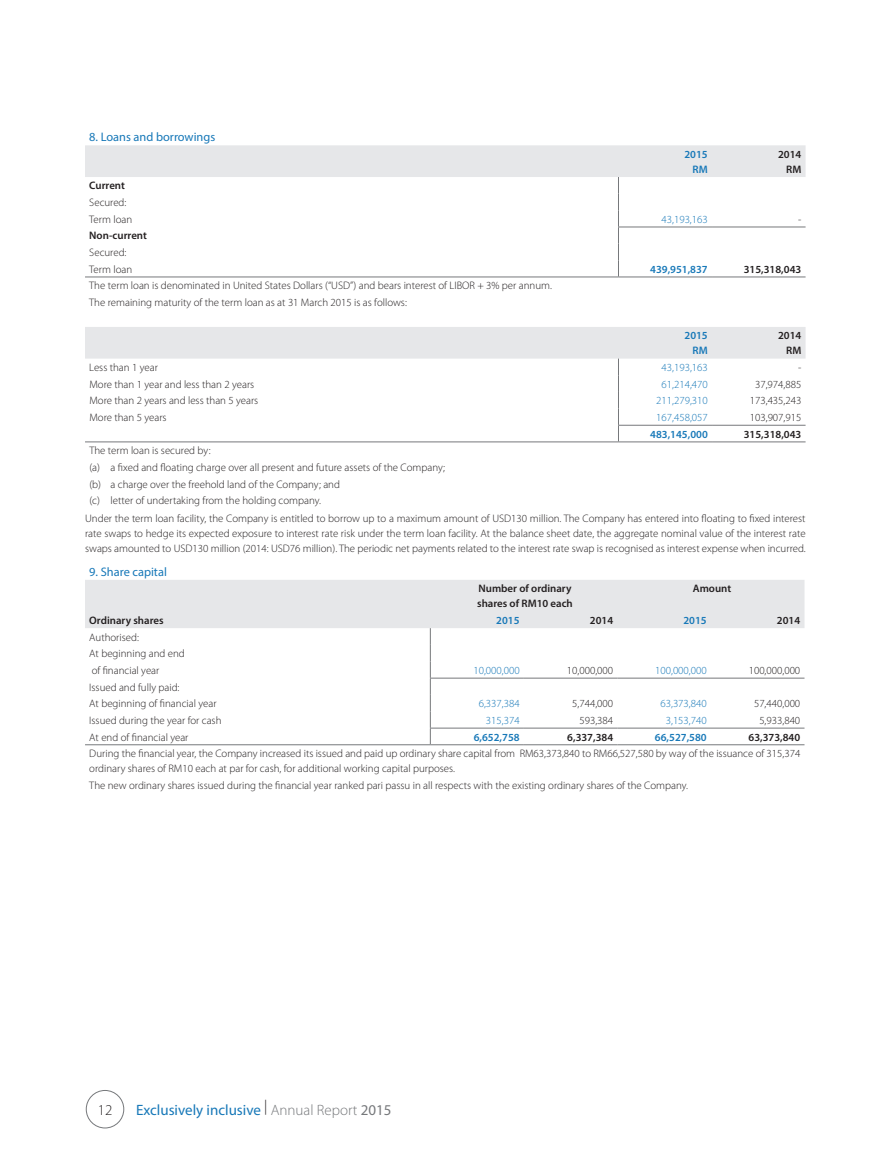
<style>
.page{position:relative;width:891px;height:1161px;background:#fff}
.page>*{position:absolute;margin:0;border:0;box-sizing:border-box;transform-origin:0 0}
.t1{font:15px "Myriad Pro";color:#1778b8}
.t2{font:300 15px "Myriad Pro";color:#231f20}
.t3{font:12.3px "Myriad Pro";color:#1778b8}
.t4{font:300 10.8px/16.6px "Myriad Pro";color:#231f20}
.t5{font:600 10.8px/15px "Myriad Pro";color:#231f20;text-align:right}
.t6{font:300 10.8px "Myriad Pro";color:#1778b8}
.t7{font:600 10.8px/15px "Myriad Pro";color:#1778b8;text-align:right}
.s1{font-weight:300;color:#76787b}
.s2{color:#76787b}
</style>
<div class="page">
<svg style="left:85px;top:145px;width:721px;height:214px"></svg>
<hr style="left:85px;top:277px;width:533px;height:1px;background:#76787b">
<hr style="left:618px;top:277px;width:94px;height:1px;background:#76787b">
<hr style="left:712px;top:277px;width:94px;height:1px;background:#76787b">
<hr style="left:85px;top:442px;width:533px;height:1px;background:#76787b">
<hr style="left:618px;top:442px;width:94px;height:1px;background:#76787b">
<hr style="left:712px;top:442px;width:94px;height:1px;background:#76787b">
<svg style="left:618px;top:177px;width:1px;height:100px"></svg>
<svg style="left:618px;top:359px;width:1px;height:83px"></svg>
<hr style="left:618px;top:227px;width:94px;height:1px;background:#76787b">
<hr style="left:712px;top:227px;width:94px;height:1px;background:#76787b">
<hr style="left:618px;top:425px;width:94px;height:1px;background:#76787b">
<hr style="left:712px;top:425px;width:94px;height:1px;background:#76787b">
<hr style="left:85px;top:744px;width:345px;height:1px;background:#76787b">
<hr style="left:430px;top:744px;width:94px;height:1px;background:#76787b">
<hr style="left:524px;top:744px;width:93px;height:1px;background:#76787b">
<hr style="left:617px;top:744px;width:94px;height:1px;background:#76787b">
<hr style="left:711px;top:744px;width:94px;height:1px;background:#76787b">
<svg style="left:85px;top:580px;width:720px;height:164px"></svg>
<hr style="left:430px;top:678px;width:94px;height:1px;background:#76787b">
<hr style="left:524px;top:678px;width:93px;height:1px;background:#76787b">
<hr style="left:617px;top:678px;width:94px;height:1px;background:#76787b">
<hr style="left:711px;top:678px;width:94px;height:1px;background:#76787b">
<hr style="left:430px;top:728px;width:94px;height:1px;background:#76787b">
<hr style="left:524px;top:728px;width:93px;height:1px;background:#76787b">
<hr style="left:617px;top:728px;width:94px;height:1px;background:#76787b">
<hr style="left:711px;top:728px;width:94px;height:1px;background:#76787b">
<div style="left:86px;top:1090px;width:38px;height:38px;border:1px solid #76787b;border-radius:50%"></div>
<p class="t3" style="left:89px;top:129px;width:128px">8. Loans and borrowings</p>
<p class="t5" style="left:89px;top:178px;width:37px">Current</p>
<p class="t4" style="left:89px;top:194px;width:45px">Secured:<br>Term loan</p>
<p class="t5" style="left:89px;top:228px;width:59px">Non-current</p>
<p class="t4" style="left:89px;top:244px;width:45px">Secured:<br>Term loan</p>
<p class="t4" style="left:89px;top:278px;width:464px">The term loan is denominated in United States Dollars (“USD”) and bears interest of LIBOR + 3% per annum.<br>The remaining maturity of the term loan as at 31 March 2015 is as follows:</p>
<p class="t7" style="left:684px;top:146px;width:25px">2015<br>RM</p>
<p class="t5" style="left:778px;top:146px;width:25px">2014<br>RM</p>
<p class="t6" style="left:662px;top:213px;width:48px">43,193,163</p>
<p class="t4" style="left:798px;top:211px;width:5px">-</p>
<p class="t7" style="left:650px;top:261px;width:59px">439,951,837</p>
<p class="t5" style="left:744px;top:261px;width:59px">315,318,043</p>
<p class="t7" style="left:685px;top:328px;width:25px">2015<br>RM</p>
<p class="t5" style="left:778px;top:328px;width:25px">2014<br>RM</p>
<p class="t4" style="left:89px;top:359px;width:70px">Less than 1 year</p>
<p class="t6" style="left:662px;top:361px;width:48px">43,193,163</p>
<p class="t4" style="left:798px;top:359px;width:5px">-</p>
<p class="t4" style="left:89px;top:376px;width:166px">More than 1 year and less than 2 years</p>
<p class="t6" style="left:662px;top:378px;width:48px">61,214,470</p>
<p class="t4" style="left:755px;top:376px;width:48px">37,974,885</p>
<p class="t4" style="left:89px;top:393px;width:171px">More than 2 years and less than 5 years</p>
<p class="t6" style="left:656px;top:395px;width:53px">211,279,310</p>
<p class="t4" style="left:750px;top:393px;width:53px">173,435,243</p>
<p class="t4" style="left:89px;top:409px;width:79px">More than 5 years</p>
<p class="t6" style="left:656px;top:411px;width:53px">167,458,057</p>
<p class="t4" style="left:750px;top:409px;width:53px">103,907,915</p>
<p class="t7" style="left:650px;top:426px;width:59px">483,145,000</p>
<p class="t5" style="left:744px;top:426px;width:59px">315,318,043</p>
<p class="t4" style="left:89px;top:443px;width:123px">The term loan is secured by:</p>
<p class="t4" style="left:89px;top:459px;width:357px">(a) a fixed and floating charge over all present and future assets of the Company;</p>
<p class="t4" style="left:89px;top:476px;width:252px">(b) a charge over the freehold land of the Company; and</p>
<p class="t4" style="left:89px;top:493px;width:233px">(c) letter of undertaking from the holding company.</p>
<p class="t4" style="left:85px;top:510px;width:722px">Under the term loan facility, the Company is entitled to borrow up to a maximum amount of USD130 million. The Company has entered into floating to fixed interest</p>
<p class="t4" style="left:85px;top:526px;width:722px;line-height:15px">rate swaps to hedge its expected exposure to interest rate risk under the term loan facility. At the balance sheet date, the aggregate nominal value of the interest rate swaps amounted to USD130 million (2014: USD76 million). The periodic net payments related to the interest rate swap is recognised as interest expense when incurred.</p>
<p class="t3" style="left:89px;top:564px;width:79px">9. Share capital</p>
<p class="t5" style="left:477px;top:581px;width:97px;text-align:left">Number of ordinary shares of RM10 each</p>
<p class="t5" style="left:693px;top:581px;width:40px">Amount</p>
<p class="t5" style="left:89px;top:613px;width:76px">Ordinary shares</p>
<p class="t7" style="left:496px;top:613px;width:25px">2015</p>
<p class="t5" style="left:590px;top:613px;width:25px">2014</p>
<p class="t7" style="left:683px;top:613px;width:25px">2015</p>
<p class="t5" style="left:777px;top:613px;width:25px">2014</p>
<p class="t4" style="left:89px;top:629px;width:97px">Authorised:<br>At beginning and end of financial year</p>
<p class="t6" style="left:473px;top:664px;width:48px">10,000,000</p>
<p class="t4" style="left:567px;top:662px;width:48px">10,000,000</p>
<p class="t6" style="left:655px;top:664px;width:53px">100,000,000</p>
<p class="t4" style="left:749px;top:662px;width:53px">100,000,000</p>
<p class="t4" style="left:89px;top:679px;width:129px">Issued and fully paid:<br>At beginning of financial year</p>
<p class="t6" style="left:479px;top:698px;width:42px">6,337,384</p>
<p class="t4" style="left:572px;top:695px;width:42px">5,744,000</p>
<p class="t6" style="left:661px;top:698px;width:48px">63,373,840</p>
<p class="t4" style="left:754px;top:695px;width:48px">57,440,000</p>
<p class="t4" style="left:89px;top:712px;width:134px">Issued during the year for cash</p>
<p class="t6" style="left:486px;top:714px;width:35px">315,374</p>
<p class="t4" style="left:579px;top:712px;width:35px">593,384</p>
<p class="t6" style="left:666px;top:714px;width:42px">3,153,740</p>
<p class="t4" style="left:759px;top:712px;width:42px">5,933,840</p>
<p class="t4" style="left:89px;top:729px;width:101px">At end of financial year</p>
<p class="t7" style="left:474px;top:729px;width:47px">6,652,758</p>
<p class="t5" style="left:567px;top:729px;width:47px">6,337,384</p>
<p class="t7" style="left:655px;top:729px;width:53px">66,527,580</p>
<p class="t5" style="left:749px;top:729px;width:53px">63,373,840</p>
<p class="t4" style="left:89px;top:746px;width:712px;line-height:15px">During the financial year, the Company increased its issued and paid up ordinary share capital from RM63,373,840 to RM66,527,580 by way of the issuance of 315,374 ordinary shares of RM10 each at par for cash, for additional working capital purposes.</p>
<p class="t4" style="left:89px;top:777px;width:600px">The new ordinary shares issued during the financial year ranked pari passu in all respects with the existing ordinary shares of the Company.</p>
<h1 class="t2" style="left:98px;top:1102px;width:16px">12</h1>
<h1 class="t1" style="left:136px;top:1101px;width:257px">Exclusively inclusive <sup>|</sup> <span class="s1">Annual Report</span> <span class="s2">2015</span></h1>
</div>
